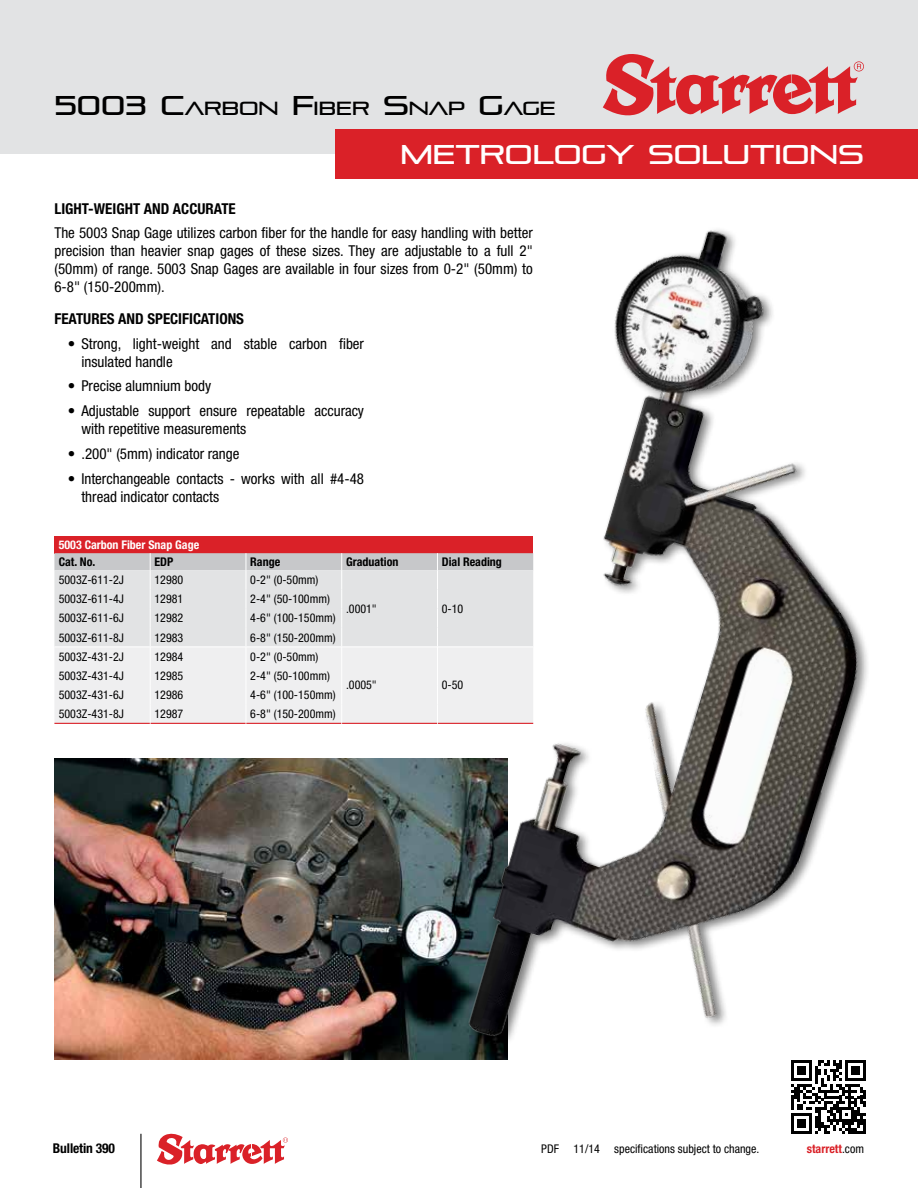
<style>
.page{position:relative;width:918px;height:1188px;background:#fff}
.page>*{position:absolute;margin:0;border:0;box-sizing:border-box;transform-origin:0 0}
.t1{font:27px "Pirulen Rg";color:#fff}
.t2{font:18.9px "Pirulen Rg";color:#000}
.t3{font:condensed 15px/18px "Helvetica Neue LT Pro";color:#000}
.t4{font:700 condensed 15px "Helvetica Neue LT Pro";color:#000}
.t5{font:700 condensed 13.5px "Helvetica Neue LT Pro";letter-spacing:-.01em;color:#000}
.t6{font:condensed 12px "Helvetica Neue LT Pro";color:#000}
.t7{font:700 condensed 12px "Helvetica Neue LT Pro";color:#000}
.t8{font:700 condensed 12px "Helvetica Neue LT Pro";color:#fff}
.t9{font:700 condensed 12px "Helvetica Neue LT Pro";color:#da2128}
.s1{font-size:27px}
.s2{font-weight:400;color:#000}
</style>
<div class="page">
<div style="left:0;top:0;width:918px;height:154px;background:#e2e3e4"></div>
<svg style="left:603px;top:54px;width:261px;height:61px"></svg>
<div style="left:335px;top:129px;width:583px;height:50px;background:#da2128"></div>
<hr style="left:140px;top:1134px;width:1px;height:54px;background:#000">
<svg style="left:157px;top:1134px;width:131px;height:31px"></svg>
<svg style="left:791px;top:1122px;width:75px;height:12px"></svg>
<img style="left:54px;top:758px;width:340px;height:301px">
<img style="left:394px;top:230px;width:474px;height:892px">
<div style="left:54px;top:536px;width:479px;height:17px;background:#da2128"></div>
<svg style="left:54px;top:553px;width:479px;height:171px"></svg>
<hr style="left:54px;top:723px;width:96px;height:1px;background:#da2128">
<hr style="left:151px;top:723px;width:95px;height:1px;background:#da2128">
<hr style="left:246px;top:723px;width:95px;height:1px;background:#da2128">
<hr style="left:342px;top:723px;width:95px;height:1px;background:#da2128">
<hr style="left:438px;top:723px;width:95px;height:1px;background:#da2128">
<p class="t2" style="left:54px;top:97px;width:503px"><span class="s1">5003 C</span>ARBON <span class="s1">F</span>IBER <span class="s1">S</span>NAP <span class="s1">G</span>AGE</p>
<h1 class="t1" style="left:400px;top:138px;width:465px">METROLOGY SOLUTIONS</h1>
<p class="t4" style="left:54px;top:199px;width:183px">LIGHT-WEIGHT AND ACCURATE</p>
<p class="t3" style="left:54px;top:224px;width:480px;text-align:justify">The 5003 Snap Gage utilizes carbon fiber for the handle for easy handling with better precision than heavier snap gages of these sizes. They are adjustable to a full 2" (50mm) of range. 5003 Snap Gages are available in four sizes from 0-2" (50mm) to 6-8" (150-200mm).</p>
<p class="t4" style="left:54px;top:310px;width:191px">FEATURES AND SPECIFICATIONS</p>
<p class="t3" style="left:81px;top:334px;width:284px;text-indent:-14px">• Strong, light-weight and stable carbon fiber insulated handle</p>
<p class="t3" style="left:68px;top:377px;width:145px">• Precise alumnium body</p>
<p class="t3" style="left:81px;top:402px;width:284px;text-indent:-14px">• Adjustable support ensure repeatable accuracy with repetitive measurements</p>
<p class="t3" style="left:68px;top:445px;width:173px">• .200" (5mm) indicator range</p>
<p class="t3" style="left:81px;top:469px;width:284px;text-indent:-14px">• Interchangeable contacts - works with all #4-48 thread indicator contacts</p>
<p class="t8" style="left:59px;top:537px;width:142px">5003 Carbon Fiber Snap Gage</p>
<p class="t7" style="left:59px;top:555px;width:38px">Cat. No.</p>
<p class="t7" style="left:155px;top:555px;width:20px">EDP</p>
<p class="t7" style="left:250px;top:555px;width:31px">Range</p>
<p class="t7" style="left:346px;top:555px;width:54px">Graduation</p>
<p class="t7" style="left:442px;top:555px;width:62px">Dial Reading</p>
<p class="t6" style="left:59px;top:573px;width:67px">5003Z-611-2J</p>
<p class="t6" style="left:155px;top:573px;width:30px">12980</p>
<p class="t6" style="left:250px;top:573px;width:70px">0-2" (0-50mm)</p>
<p class="t6" style="left:346px;top:602px;width:32px">.0001"</p>
<p class="t6" style="left:442px;top:602px;width:23px">0-10</p>
<p class="t6" style="left:59px;top:592px;width:67px">5003Z-611-4J</p>
<p class="t6" style="left:155px;top:592px;width:30px">12981</p>
<p class="t6" style="left:250px;top:592px;width:81px">2-4" (50-100mm)</p>
<p class="t6" style="left:59px;top:611px;width:67px">5003Z-611-6J</p>
<p class="t6" style="left:155px;top:611px;width:30px">12982</p>
<p class="t6" style="left:250px;top:611px;width:87px">4-6" (100-150mm)</p>
<p class="t6" style="left:59px;top:630px;width:67px">5003Z-611-8J</p>
<p class="t6" style="left:155px;top:630px;width:30px">12983</p>
<p class="t6" style="left:250px;top:630px;width:87px">6-8" (150-200mm)</p>
<p class="t6" style="left:59px;top:649px;width:67px">5003Z-431-2J</p>
<p class="t6" style="left:155px;top:649px;width:30px">12984</p>
<p class="t6" style="left:250px;top:649px;width:70px">0-2" (0-50mm)</p>
<p class="t6" style="left:59px;top:669px;width:67px">5003Z-431-4J</p>
<p class="t6" style="left:155px;top:669px;width:30px">12985</p>
<p class="t6" style="left:250px;top:669px;width:81px">2-4" (50-100mm)</p>
<p class="t6" style="left:59px;top:688px;width:67px">5003Z-431-6J</p>
<p class="t6" style="left:155px;top:688px;width:30px">12986</p>
<p class="t6" style="left:250px;top:688px;width:87px">4-6" (100-150mm)</p>
<p class="t6" style="left:59px;top:707px;width:67px">5003Z-431-8J</p>
<p class="t6" style="left:155px;top:707px;width:30px">12987</p>
<p class="t6" style="left:250px;top:707px;width:87px">6-8" (150-200mm)</p>
<p class="t6" style="left:346px;top:678px;width:32px">.0005"</p>
<p class="t6" style="left:442px;top:678px;width:23px">0-50</p>
<p class="t5" style="left:53px;top:1141px;width:64px">Bulletin 390</p>
<p class="t6" style="left:541px;top:1142px;width:220px">PDF 11/14 specifications subject to change.</p>
<p class="t9" style="left:807px;top:1142px;width:59px">starrett<span class="s2">.com</span></p>
</div>
